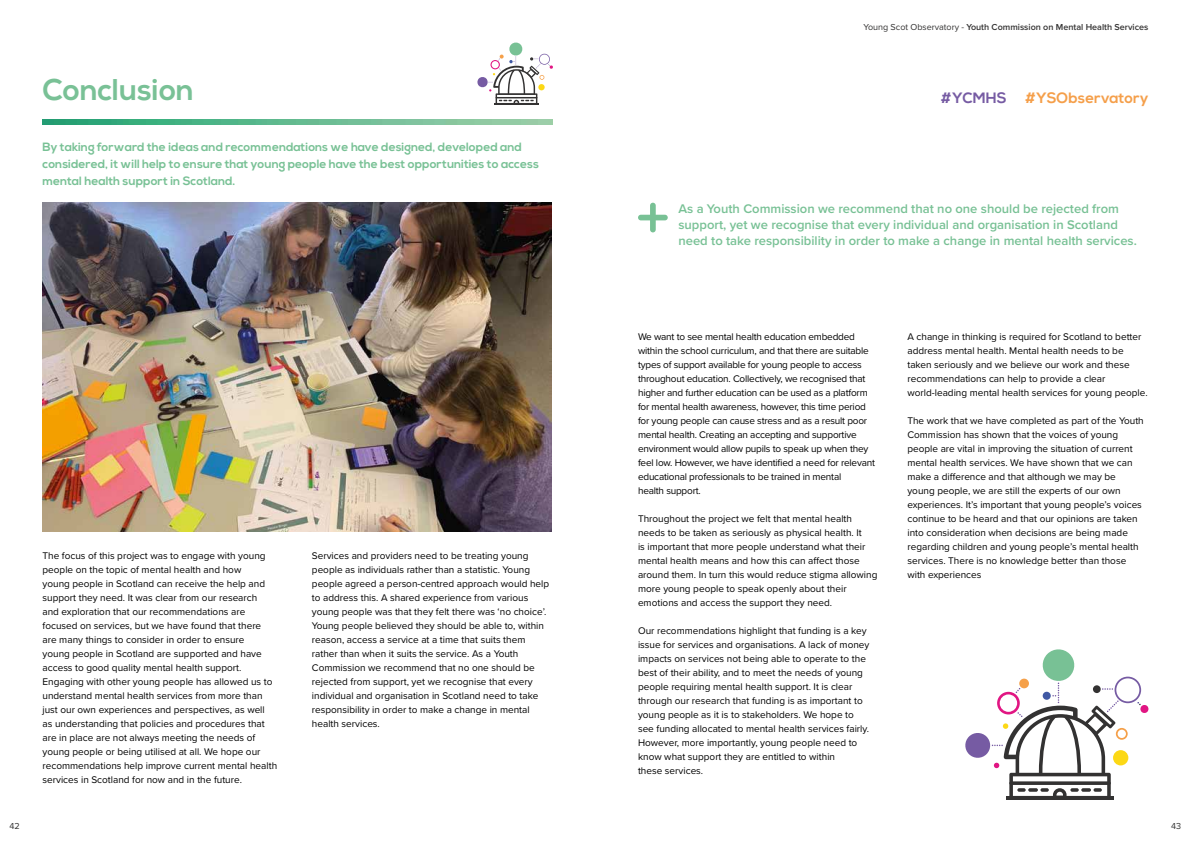
<style>
.page{position:relative;width:1191px;height:842px;background:#fff}
.page>*{position:absolute;margin:0;border:0;box-sizing:border-box;transform-origin:0 0}
.t1{font:700 30px "Nexa";color:#79c196}
.t2{font:700 15px "Nexa";color:#f59f4a}
.t3{font:700 15px "Nexa";color:#765ba3}
.t4{font:600 13px/16px "Proxima Nova";color:#78c195}
.t5{font:700 12px/17px "Nexa";color:#78c195}
.t6{font:10px/14px "Proxima Nova";color:#000}
.t7{font:10px/14px "Proxima Nova";letter-spacing:-.02em;color:#000}
.t8{font:600 9px "Proxima Nova";color:#333232}
.t9{font:9px "Proxima Nova";color:#333}
.s1{font-weight:400}
</style>
<div class="page">
<img style="left:43px;top:119px;width:510px;height:6px">
<svg style="left:477px;top:42px;width:76px;height:62px"></svg>
<img style="left:43px;top:203px;width:509px;height:328px">
<svg style="left:965px;top:649px;width:183px;height:150px"></svg>
<svg style="left:638px;top:203px;width:30px;height:29px"></svg>
<h1 class="t1" style="left:43px;top:73px;width:153px">Conclusion</h1>
<p class="t5" style="left:43px;top:139px;width:498px">By taking forward the ideas and recommendations we have designed, developed and considered, it will help to ensure that young people have the best opportunities to access mental health support in Scotland.</p>
<p class="t6" style="left:43px;top:548px;width:236px">The focus of this project was to engage with young people on the topic of mental health and how<br>young people in Scotland can receive the help and support they need. It was clear from our research<br>and exploration that our recommendations are focused on services, but we have found that there are many things to consider in order to ensure<br>young people in Scotland are supported and have access to good quality mental health support.<br>Engaging with other young people has allowed us to understand mental health services from more than just our own experiences and perspectives, as well as understanding that policies and procedures that are in place are not always meeting the needs of young people or being utilised at all. We hope our recommendations help improve current mental health services in Scotland for now and in the future.</p>
<p class="t6" style="left:312px;top:548px;width:239px">Services and providers need to be treating young people as individuals rather than a statistic. Young people agreed a person-centred approach would help to address this. A shared experience from various young people was that they felt there was ‘no choice’.<br>Young people believed they should be able to, within reason, access a service at a time that suits them rather than when it suits the service. As a Youth Commission we recommend that no one should be rejected from support, yet we recognise that every individual and organisation in Scotland need to take responsibility in order to make a change in mental health services.</p>
<p class="t8" style="left:863px;top:20px;width:286px"><span class="s1">Young Scot Observatory -</span> Youth Commission on Mental Health Services</p>
<h2 class="t3" style="left:941px;top:89px;width:67px">#YCMHS</h2>
<h2 class="t2" style="left:1025px;top:89px;width:124px">#YSObservatory</h2>
<h3 class="t4" style="left:678px;top:200px;width:460px">As a Youth Commission we recommend that no one should be rejected from support, yet we recognise that every individual and organisation in Scotland need to take responsibility in order to make a change in mental health services.</h3>
<p class="t7" style="left:638px;top:329px;width:238px">We want to see mental health education embedded within the school curriculum, and that there are suitable types of support available for young people to access throughout education. Collectively, we recognised that higher and further education can be used as a platform for mental health awareness, however, this time period for young people can cause stress and as a result poor mental health. Creating an accepting and supportive environment would allow pupils to speak up when they feel low. However, we have identified a need for relevant educational professionals to be trained in mental<br>health support.</p>
<p class="t6" style="left:638px;top:511px;width:241px">Throughout the project we felt that mental health needs to be taken as seriously as physical health. It<br>is important that more people understand what their mental health means and how this can affect those around them. In turn this would reduce stigma allowing more young people to speak openly about their emotions and access the support they need.</p>
<p class="t6" style="left:638px;top:623px;width:233px">Our recommendations highlight that funding is a key issue for services and organisations. A lack of money impacts on services not being able to operate to the best of their ability, and to meet the needs of young people requiring mental health support. It is clear through our research that funding is as important to young people as it is to stakeholders. We hope to see funding allocated to mental health services fairly.<br>However, more importantly, young people need to know what support they are entitled to within<br>these services.</p>
<p class="t6" style="left:907px;top:329px;width:242px">A change in thinking is required for Scotland to better address mental health. Mental health needs to be taken seriously and we believe our work and these recommendations can help to provide a clear world-leading mental health services for young people.</p>
<p class="t6" style="left:907px;top:413px;width:238px">The work that we have completed as part of the Youth Commission has shown that the voices of young people are vital in improving the situation of current mental health services. We have shown that we can make a difference and that although we may be young people, we are still the experts of our own experiences. It’s important that young people’s voices continue to be heard and that our opinions are taken into consideration when decisions are being made regarding children and young people’s mental health services. There is no knowledge better than those with experiences</p>
<p class="t9" style="left:10px;top:819px;width:12px">42</p>
<p class="t9" style="left:1171px;top:819px;width:12px">43</p>
</div>
